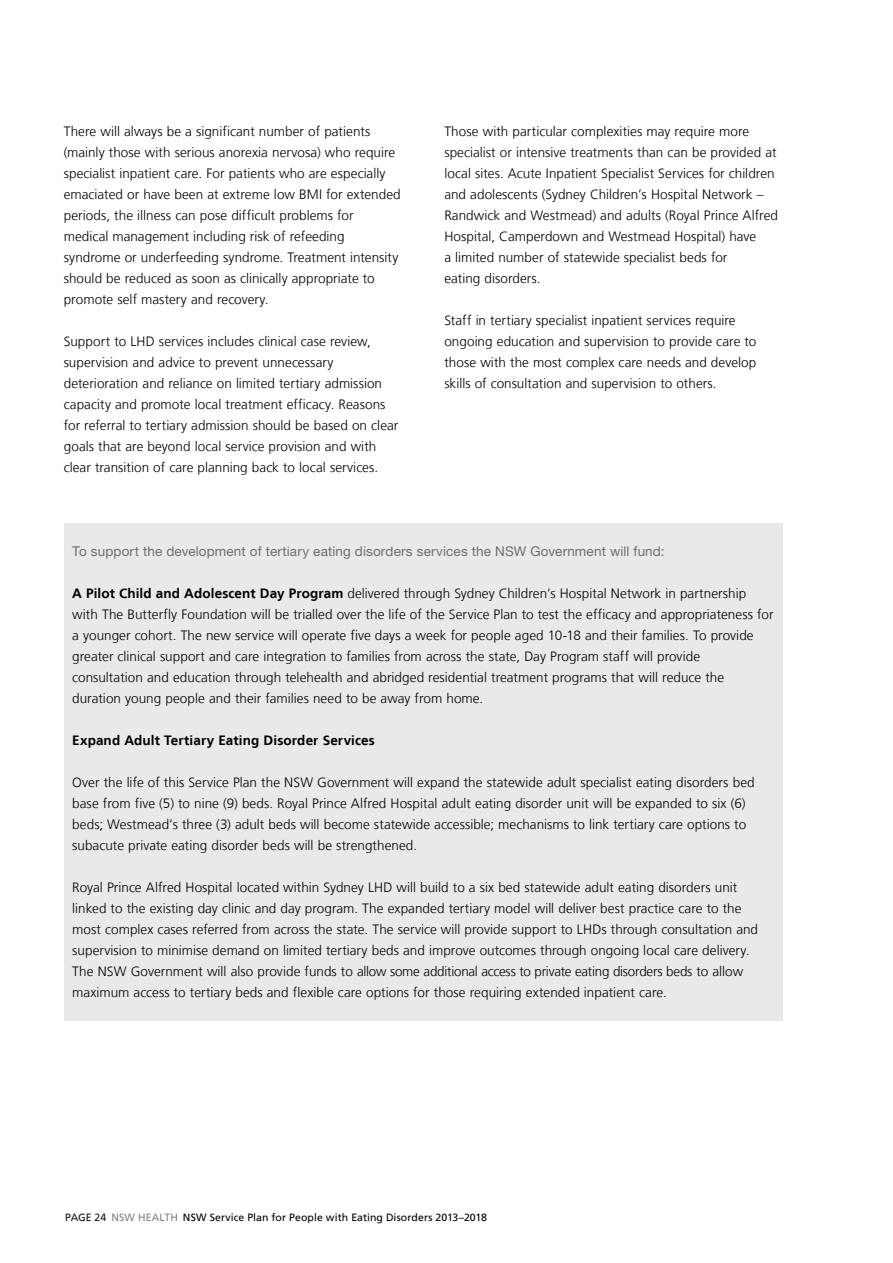
<style>
.page{position:relative;width:893px;height:1263px;background:#fff}
.page>*{position:absolute;margin:0;border:0;box-sizing:border-box;transform-origin:0 0}
.t1{font:300 13.5px/21px "Frutiger LT";letter-spacing:.005em;color:#000}
.t2{font:13.5px "Helvetica Neue";letter-spacing:.01em;color:#6d6e71}
.t3{font:700 13.5px "Frutiger LT";letter-spacing:.01em;color:#000}
.t4{font:10.5px "Frutiger LT";letter-spacing:.01em;color:#000}
.s1{font-weight:700}
.s2{color:#141414}
.s3{color:#808285}
</style>
<div class="page">
<div style="left:64px;top:523px;width:718px;height:497px;background:#e7e9eb"></div>
<p class="t1" style="left:64px;top:121px;width:338px">There will always be a significant number of patients (mainly those with serious anorexia nervosa) who require specialist inpatient care. For patients who are especially emaciated or have been at extreme low BMI for extended periods, the illness can pose difficult problems for medical management including risk of refeeding syndrome or underfeeding syndrome. Treatment intensity should be reduced as soon as clinically appropriate to promote self mastery and recovery.</p>
<p class="t1" style="left:64px;top:331px;width:336px">Support to LHD services includes clinical case review, supervision and advice to prevent unnecessary deterioration and reliance on limited tertiary admission capacity and promote local treatment efficacy. Reasons for referral to tertiary admission should be based on clear goals that are beyond local service provision and with clear transition of care planning back to local services.</p>
<p class="t1" style="left:444px;top:121px;width:335px">Those with particular complexities may require more specialist or intensive treatments than can be provided at local sites. Acute Inpatient Specialist Services for children and adolescents (Sydney Children’s Hospital Network – Randwick and Westmead) and adults (Royal Prince Alfred Hospital, Camperdown and Westmead Hospital) have<br>a limited number of statewide specialist beds for<br>eating disorders.</p>
<p class="t1" style="left:444px;top:310px;width:314px">Staff in tertiary specialist inpatient services require ongoing education and supervision to provide care to those with the most complex care needs and develop skills of consultation and supervision to others.</p>
<p class="t2" style="left:72px;top:543px;width:594px">To support the development of tertiary eating disorders services the NSW Government will fund:</p>
<p class="t1" style="left:72px;top:583px;width:703px"><span class="s1">A Pilot Child and Adolescent Day Program</span> delivered through Sydney Children’s Hospital Network in partnership with The Butterfly Foundation will be trialled over the life of the Service Plan to test the efficacy and appropriateness for a younger cohort. The new service will operate five days a week for people aged 10-18 and their families. To provide greater clinical support and care integration to families from across the state, Day Program staff will provide consultation and education through telehealth and abridged residential treatment programs that will reduce the duration young people and their families need to be away from home.</p>
<p class="t3" style="left:72px;top:732px;width:304px">Expand Adult Tertiary Eating Disorder Services</p>
<p class="t1" style="left:72px;top:772px;width:684px">Over the life of this Service Plan the NSW Government will expand the statewide adult specialist eating disorders bed base from five (5) to nine (9) beds. Royal Prince Alfred Hospital adult eating disorder unit will be expanded to six (6) beds; Westmead’s three (3) adult beds will become statewide accessible; mechanisms to link tertiary care options to subacute private eating disorder beds will be strengthened.</p>
<p class="t1" style="left:72px;top:877px;width:687px">Royal Prince Alfred Hospital located within Sydney LHD will build to a six bed statewide adult eating disorders unit linked to the existing day clinic and day program. The expanded tertiary model will deliver best practice care to the most complex cases referred from across the state. The service will provide support to LHDs through consultation and supervision to minimise demand on limited tertiary beds and improve outcomes through ongoing local care delivery.<br>The NSW Government will also provide funds to allow some additional access to private eating disorders beds to allow maximum access to tertiary beds and flexible care options for those requiring extended inpatient care.</p>
<p class="t4" style="left:65px;top:1211px;width:423px"><span class="s2">PAGE 24</span> <span class="s3">NSW Health</span> NSW Service Plan for People with Eating Disorders 2013–2018</p>
</div>
